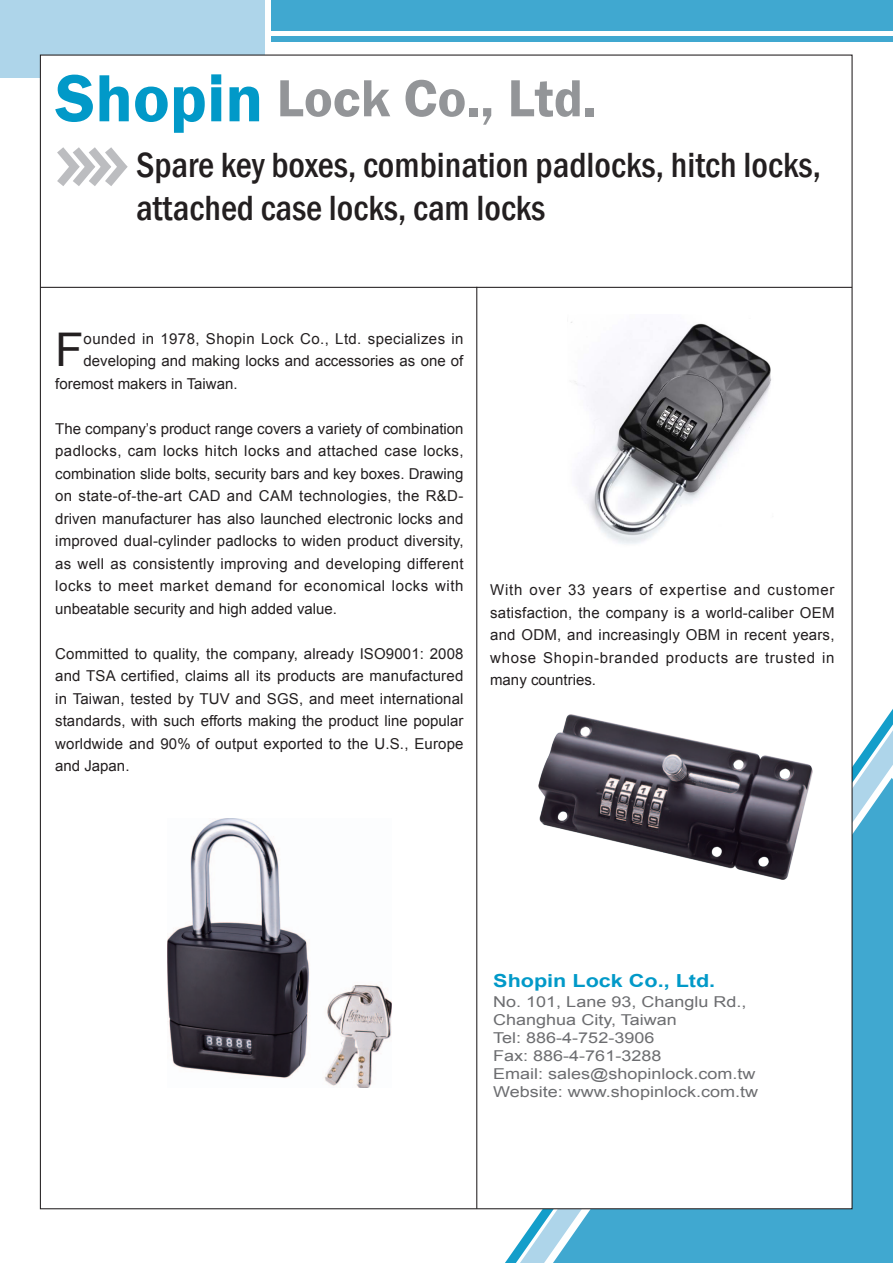
<style>
.page{position:relative;width:893px;height:1263px;background:#fff}
.page>*{position:absolute;margin:0;border:0;box-sizing:border-box;transform-origin:0 0}
.內文{font:600 54px "Franklin Gothic";color:#939598}
.內文-2{font:46.5px "Arial";color:#231f20}
.內文-3{font:500 condensed 36px/43.2px "Franklin Gothic";color:#231f20}
.內文-4{font:700 18px "Arial";color:#0199c8;scale:1.2 1}
.內文-5{font:15px/22.5px "Arial";letter-spacing:.01em;color:#231f20;text-align:justify}
.內文-6{font:15px "Arial";color:#6c6d70;scale:1.2 1}
.s1{font-size:69px;color:#0199c8}
</style>
<div class="page">
<div style="left:0;top:0;width:264px;height:78px;background:#aed5ea"></div>
<div style="left:271px;top:37px;width:622px;height:5px;background:#40a8d0"></div>
<div style="left:271px;top:0;width:622px;height:31px;background:#40a8d0"></div>
<svg style="left:553px;top:778px;width:340px;height:485px;fill:#40a8d0"></svg>
<div style="left:40px;top:55px;width:812px;height:1154px;background:#fff"></div>
<hr style="left:40px;top:287px;width:812px;height:1px;background:#231f20">
<svg style="left:57px;top:147px;width:71px;height:39px"></svg>
<hr style="left:476px;top:287px;width:1px;height:922px;background:#231f20">
<img style="left:168px;top:818px;width:224px;height:269px">
<img style="left:571px;top:322px;width:200px;height:222px">
<img style="left:538px;top:715px;width:274px;height:165px">
<p class="內文" style="left:55px;top:65px;width:543px"><span class="s1">Shopin</span> Lock Co., Ltd.</p>
<p class="內文-3" style="left:136px;top:143px;width:686px">Spare key boxes, combination padlocks, hitch locks, attached case locks, cam locks</p>
<p class="內文-2" style="left:55px;top:319px;width:30px">F</p>
<p class="內文-5" style="left:84px;top:327px;width:381px">ounded in 1978, Shopin Lock Co., Ltd. specializes in</p>
<p class="內文-5" style="left:84px;top:350px;width:381px">developing and making locks and accessories as one of</p>
<p class="內文-5" style="left:55px;top:372px;width:184px">foremost makers in Taiwan.</p>
<p class="內文-5" style="left:55px;top:417px;width:410px">The company’s product range covers a variety of combination padlocks, cam locks hitch locks and attached case locks, combination slide bolts, security bars and key boxes. Drawing on state-of-the-art CAD and CAM technologies, the R&amp;D&shy;driven manufacturer has also launched electronic locks and improved dual-cylinder padlocks to widen product diversity, as well as consistently improving and developing different locks to meet market demand for economical locks with unbeatable security and high added value.</p>
<p class="內文-5" style="left:55px;top:642px;width:410px">Committed to quality, the company, already ISO9001: 2008 and TSA certified, claims all its products are manufactured in Taiwan, tested by TUV and SGS, and meet international standards, with such efforts making the product line popular worldwide and 90% of output exported to the U.S., Europe and Japan.</p>
<p class="內文-5" style="left:490px;top:579px;width:346px">With over 33 years of expertise and customer satisfaction, the company is a world-caliber OEM and ODM, and increasingly OBM in recent years, whose Shopin-branded products are trusted in many countries.</p>
<p class="內文-4" style="left:493px;top:969px;width:187px">Shopin Lock Co., Ltd.</p>
<p class="內文-6" style="left:493px;top:991px;width:212px">No. 101, Lane 93, Changlu Rd.,</p>
<p class="內文-6" style="left:493px;top:1009px;width:154px">Changhua City, Taiwan</p>
<p class="內文-6" style="left:493px;top:1027px;width:136px">Tel: 886-4-752-3906</p>
<p class="內文-6" style="left:493px;top:1045px;width:142px">Fax: 886-4-761-3288</p>
<p class="內文-6" style="left:493px;top:1063px;width:220px">Email: sales@shopinlock.com.tw</p>
<p class="內文-6" style="left:493px;top:1081px;width:222px">Website: www.shopinlock.com.tw</p>
</div>
